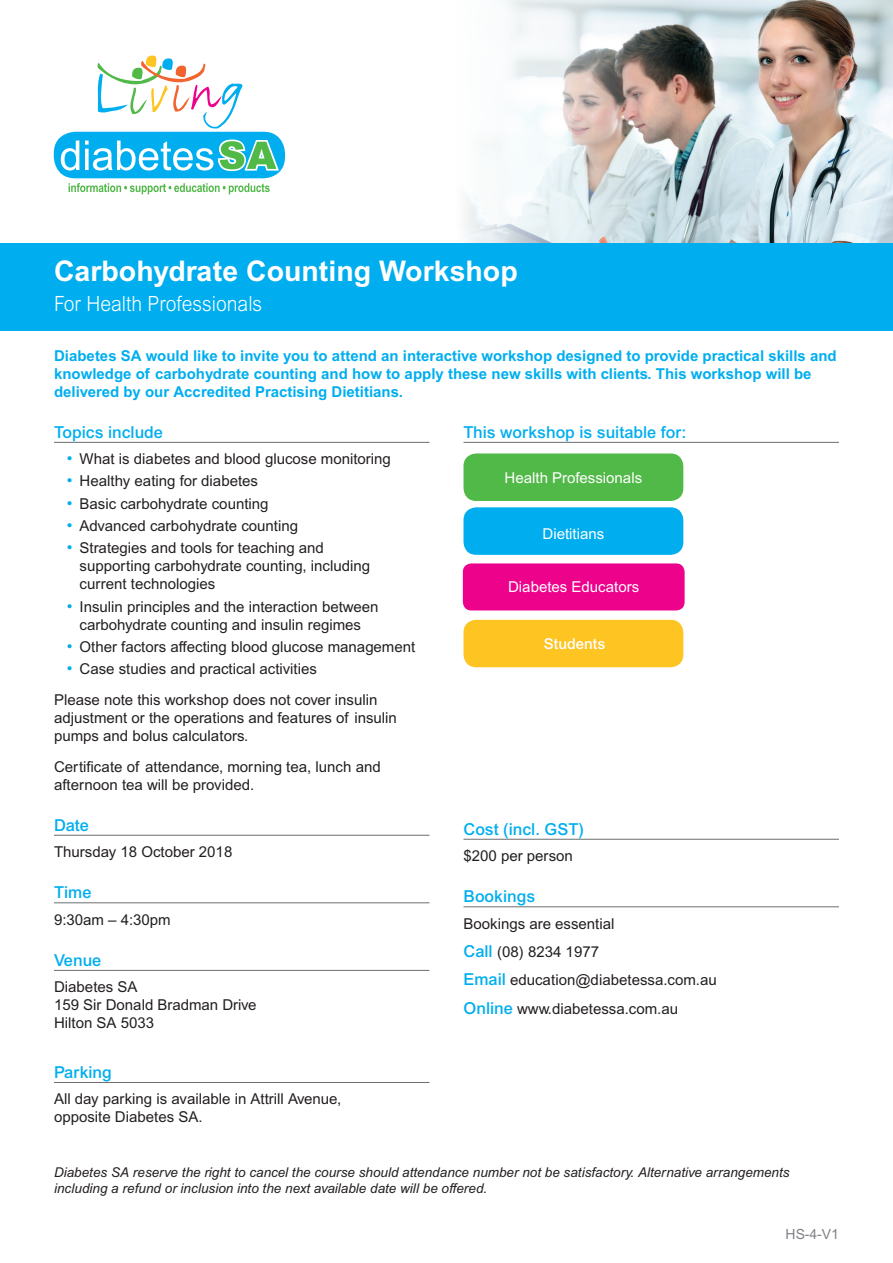
<style>
.page{position:relative;width:893px;height:1263px;background:#fff}
.page>*{position:absolute;margin:0;border:0;box-sizing:border-box;transform-origin:0 0}
.t1{font:700 28.5px "Arial MT Pro";color:#fff}
.t2{font:300 21px "Arial MT Pro";color:#fff;scale:.92 1}
.t3{font:500 16.5px "Arial MT Pro";color:#00aeef}
.t4{font:15px/18px "Arial MT Pro";color:#231f20}
.t5{font:700 15px/18px "Arial MT Pro";color:#00aeef}
.t6{font:15px "Arial MT Pro";color:#fff}
.t7{font:500 15px "Arial MT Pro";color:#fff}
.t8{font:13.95px "Arial MT Pro";color:#808285}
.t9{font:italic 13.5px/16.2px "Arial MT Pro";color:#231f20}
.s1{font-size:16.5px;color:#00aeef}
.s2{font-weight:500;font-size:16.5px;color:#00aeef}
</style>
<div class="page">
<img style="left:465px;top:0;width:428px;height:243px">
<hr style="left:54px;top:442px;width:375px;height:1px;background:#6c6d70">
<hr style="left:54px;top:835px;width:375px;height:1px;background:#6c6d70">
<hr style="left:54px;top:902px;width:375px;height:1px;background:#6c6d70">
<hr style="left:54px;top:970px;width:375px;height:1px;background:#6c6d70">
<hr style="left:54px;top:1082px;width:375px;height:1px;background:#6c6d70">
<hr style="left:463px;top:442px;width:376px;height:1px;background:#6c6d70">
<hr style="left:463px;top:839px;width:376px;height:1px;background:#6c6d70">
<hr style="left:463px;top:906px;width:376px;height:1px;background:#6c6d70">
<div style="left:463px;top:453px;width:220px;height:48px;background:#51b948;border-radius:13px"></div>
<div style="left:463px;top:507px;width:220px;height:48px;background:#00aeef;border-radius:13px"></div>
<div style="left:54px;top:132px;width:231px;height:46px;background:#00aeef;border-radius:22px"></div>
<svg style="left:61px;top:141px;width:18px;height:30px"></svg>
<svg style="left:85px;top:137px;width:196px;height:36px"></svg>
<svg style="left:69px;top:183px;width:201px;height:11px"></svg>
<svg style="left:97px;top:55px;width:146px;height:74px"></svg>
<div style="left:0;top:243px;width:893px;height:88px;background:#00aeef"></div>
<div style="left:463px;top:620px;width:220px;height:47px;background:#fec422;border-radius:13px"></div>
<div style="left:463px;top:563px;width:222px;height:47px;background:#ed028c;border-radius:9px"></div>
<h1 class="t1" style="left:54px;top:255px;width:465px">Carbohydrate Counting Workshop</h1>
<h2 class="t2" style="left:54px;top:291px;width:228px">For Health Professionals</h2>
<p class="t5" style="left:54px;top:347px;width:784px">Diabetes SA would like to invite you to attend an interactive workshop designed to provide practical skills and knowledge of carbohydrate counting and how to apply these new skills with clients. This workshop will be delivered by our Accredited Practising Dietitians.</p>
<p class="t3" style="left:54px;top:422px;width:111px">Topics include</p>
<p class="t4" style="left:67px;top:451px;width:326px"><span class="s1">•</span> What is diabetes and blood glucose monitoring</p>
<p class="t4" style="left:67px;top:473px;width:193px"><span class="s1">•</span> Healthy eating for diabetes</p>
<p class="t4" style="left:67px;top:495px;width:203px"><span class="s1">•</span> Basic carbohydrate counting</p>
<p class="t4" style="left:67px;top:517px;width:233px"><span class="s1">•</span> Advanced carbohydrate counting</p>
<p class="t4" style="left:80px;top:540px;width:292px;text-indent:-13px"><span class="s1">•</span> Strategies and tools for teaching and supporting carbohydrate counting, including current technologies</p>
<p class="t4" style="left:67px;top:598px;width:313px;text-align:center"><span class="s1">•</span> Insulin principles and the interaction between carbohydrate counting and insulin regimes</p>
<p class="t4" style="left:67px;top:638px;width:350px"><span class="s1">•</span> Other factors affecting blood glucose management</p>
<p class="t4" style="left:54px;top:654px;width:325px;line-height:30.8px;text-indent:13px"><span class="s1">•</span> Case studies and practical activities<br>Please note this workshop does not cover insulin</p>
<p class="t4" style="left:54px;top:709px;width:344px">adjustment or the operations and features of insulin pumps and bolus calculators.</p>
<p class="t4" style="left:54px;top:758px;width:328px">Certificate of attendance, morning tea, lunch and afternoon tea will be provided.</p>
<p class="t3" style="left:54px;top:815px;width:37px">Date</p>
<p class="t4" style="left:54px;top:843px;width:180px">Thursday 18 October 2018</p>
<p class="t3" style="left:54px;top:883px;width:39px">Time</p>
<p class="t4" style="left:54px;top:911px;width:118px">9:30am – 4:30pm</p>
<p class="t3" style="left:54px;top:950px;width:49px">Venue</p>
<p class="t4" style="left:54px;top:979px;width:204px">Diabetes SA<br>159 Sir Donald Bradman Drive<br>Hilton SA 5033</p>
<p class="t3" style="left:54px;top:1062px;width:59px">Parking</p>
<p class="t4" style="left:54px;top:1091px;width:289px">All day parking is available in Attrill Avenue, opposite Diabetes SA.</p>
<p class="t3" style="left:463px;top:422px;width:224px">This workshop is suitable for:</p>
<p class="t6" style="left:505px;top:469px;width:139px">Health Professionals</p>
<p class="t6" style="left:543px;top:525px;width:63px">Dietitians</p>
<p class="t6" style="left:508px;top:578px;width:133px">Diabetes Educators</p>
<p class="t7" style="left:544px;top:635px;width:63px">Students</p>
<p class="t3" style="left:463px;top:819px;width:122px">Cost (incl. GST)</p>
<p class="t4" style="left:463px;top:847px;width:111px">$200 per person</p>
<p class="t3" style="left:463px;top:887px;width:73px">Bookings</p>
<p class="t4" style="left:463px;top:910px;width:255px;line-height:28.3px">Bookings are essential<br><span class="s2">Call</span> (08) 8234 1977<br><span class="s2">Email</span> education@diabetessa.com.au<br><span class="s2">Online</span> www.diabetessa.com.au</p>
<p class="t9" style="left:54px;top:1164px;width:737px">Diabetes SA reserve the right to cancel the course should attendance number not be satisfactory. Alternative arrangements including a refund or inclusion into the next available date will be offered.</p>
<p class="t8" style="left:786px;top:1226px;width:55px">HS-4-V1</p>
</div>
